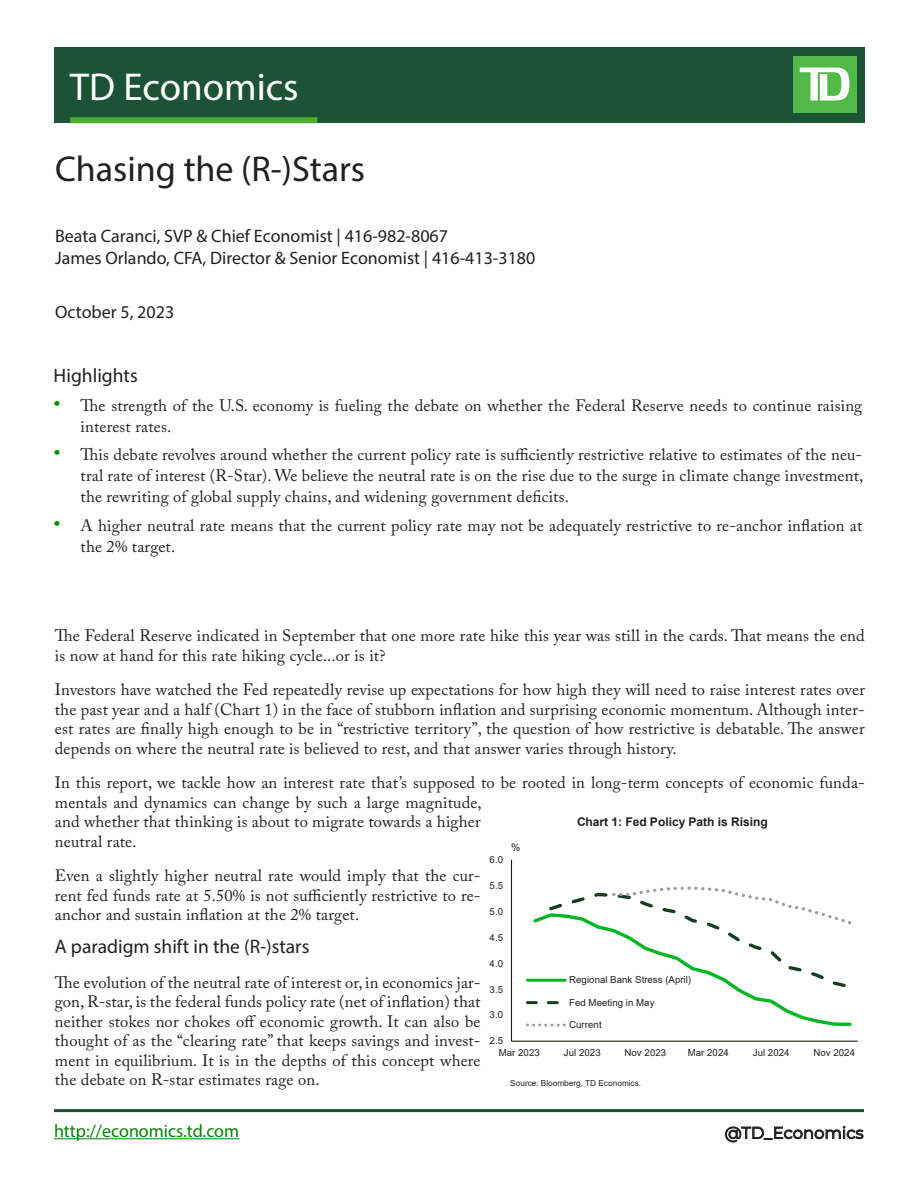
<style>
.page{position:relative;width:918px;height:1188px;background:#fff}
.page>*{position:absolute;margin:0;border:0;box-sizing:border-box;transform-origin:0 0}
.t1{font:39px "Myriad Pro";color:#fff}
.t2{font:36px "Myriad Pro";color:#231f20}
.Subtitle{font:19.5px "Myriad Pro";color:#231f20}
.Economist_Name{font:18px "Myriad Pro";color:#231f20}
.t3{font:18px "Myriad Pro";color:#038203}
.Date{font:18px "Myriad Pro";color:#231f20}
.Paragraph{font:16.5px/19.5px "Adobe Caslon Pro";letter-spacing:.01em;color:#231f20}
.t4{font:16.5px "Montserrat";color:#231f20}
.t5{font:700 12px "Arial";color:#231f20}
.t6{font:10.35px "Arial";color:#231f20}
.t7{font:9.6px "Arial";color:#231f20}
.t8{font:8.25px "Arial";letter-spacing:.005em;color:#231f20}
.s1{font-size:21px;color:#008a00}
</style>
<div class="page">
<div style="left:54px;top:47px;width:810px;height:76px;background:#1c5336"></div>
<div style="left:793px;top:56px;width:63px;height:57px;background:#51b948"></div>
<svg style="left:800px;top:68px;width:49px;height:33px"></svg>
<div style="left:70px;top:117px;width:248px;height:6px;background:#4fad2f"></div>
<svg style="left:725px;top:1126px;width:139px;height:16px"></svg>
<hr style="left:54px;top:1138px;width:185px;height:1px;background:#038203">
<hr style="left:54px;top:1109px;width:810px;height:3px;background:#1c5336">
<hr style="left:511px;top:860px;width:1px;height:181px;background:#1a230b">
<hr style="left:511px;top:1041px;width:347px;height:1px;background:#1a230b">
<svg style="left:527px;top:886px;width:325px;height:141px"></svg>
<h1 class="t1" style="left:70px;top:63px;width:230px">TD Economics</h1>
<p class="t2" style="left:55px;top:147px;width:311px">Chasing the (R-)Stars</p>
<p class="Economist_Name" style="left:55px;top:225px;width:395px">Beata Caranci, SVP &amp; Chief Economist | 416-982-8067</p>
<p class="Economist_Name" style="left:55px;top:247px;width:482px">James Orlando, CFA, Director &amp; Senior Economist | 416-413-3180</p>
<p class="Date" style="left:55px;top:301px;width:121px">October 5, 2023</p>
<p class="Subtitle" style="left:54px;top:364px;width:86px">Highlights</p>
<p class="Paragraph" style="left:81px;top:395px;width:783px;line-height:21px;text-indent:-27px"><span class="s1">•</span> The strength of the U.S. economy is fueling the debate on whether the Federal Reserve needs to continue raising interest rates.</p>
<p class="Paragraph" style="left:81px;top:444px;width:784px;line-height:21px;text-align:justify;text-indent:-27px"><span class="s1">•</span> This debate revolves around whether the current policy rate is sufficiently restrictive relative to estimates of the neu&shy;tral rate of interest (R-Star). We believe the neutral rate is on the rise due to the surge in climate change investment, the rewriting of global supply chains, and widening government deficits.</p>
<p class="Paragraph" style="left:81px;top:515px;width:783px;line-height:21px;text-indent:-27px"><span class="s1">•</span> A higher neutral rate means that the current policy rate may not be adequately restrictive to re-anchor inflation at the 2% target.</p>
<p class="Paragraph" style="left:55px;top:626px;width:811px">The Federal Reserve indicated in September that one more rate hike this year was still in the cards. That means the end is now at hand for this rate hiking cycle...or is it?</p>
<p class="Paragraph" style="left:55px;top:680px;width:812px;text-align:justify">Investors have watched the Fed repeatedly revise up expectations for how high they will need to raise interest rates over the past year and a half (Chart 1) in the face of stubborn inflation and surprising economic momentum. Although inter&shy;est rates are finally high enough to be in “restrictive territory”, the question of how restrictive is debatable. The answer depends on where the neutral rate is believed to rest, and that answer varies through history.</p>
<p class="Paragraph" style="left:55px;top:773px;width:812px">In this report, we tackle how an interest rate that’s supposed to be rooted in long-term concepts of economic funda&shy;mentals and dynamics can change by such a large magnitude,<br>and whether that thinking is about to migrate towards a higher<br>neutral rate.</p>
<p class="Paragraph" style="left:55px;top:866px;width:427px;text-align:justify">Even a slightly higher neutral rate would imply that the cur&shy;rent fed funds rate at 5.50% is not sufficiently restrictive to re&shy;anchor and sustain inflation at the 2% target.</p>
<p class="Subtitle" style="left:55px;top:934px;width:256px">A paradigm shift in the (R-)stars</p>
<p class="Paragraph" style="left:55px;top:972px;width:427px;text-align:justify">The evolution of the neutral rate of interest or, in economics jar&shy;gon, R-star, is the federal funds policy rate (net of inflation) that neither stokes nor chokes off economic growth. It can also be thought of as the “clearing rate” that keeps savings and invest&shy;ment in equilibrium. It is in the depths of this concept where the debate on R-star estimates rage on.</p>
<p class="t5" style="left:577px;top:814px;width:192px">Chart 1: Fed Policy Path is Rising</p>
<p class="t6" style="left:511px;top:840px;width:11px">%</p>
<p class="t7" style="left:490px;top:853px;width:15px">6.0</p>
<p class="t7" style="left:490px;top:879px;width:15px">5.5</p>
<p class="t7" style="left:490px;top:905px;width:15px">5.0</p>
<p class="t7" style="left:490px;top:931px;width:15px">4.5</p>
<p class="t7" style="left:490px;top:957px;width:15px">4.0</p>
<p class="t7" style="left:569px;top:973px;width:123px">Regional Bank Stress (April)</p>
<p class="t7" style="left:569px;top:996px;width:87px">Fed Meeting in May</p>
<p class="t7" style="left:569px;top:1018px;width:34px">Current</p>
<p class="t7" style="left:490px;top:983px;width:15px">3.5</p>
<p class="t7" style="left:490px;top:1008px;width:15px">3.0</p>
<p class="t7" style="left:490px;top:1034px;width:15px">2.5</p>
<p class="t7" style="left:499px;top:1046px;width:43px">Mar 2023</p>
<p class="t7" style="left:564px;top:1046px;width:38px">Jul 2023</p>
<p class="t7" style="left:625px;top:1046px;width:43px">Nov 2023</p>
<p class="t7" style="left:688px;top:1046px;width:43px">Mar 2024</p>
<p class="t7" style="left:753px;top:1046px;width:38px">Jul 2024</p>
<p class="t7" style="left:813px;top:1046px;width:43px">Nov 2024</p>
<p class="t8" style="left:510px;top:1077px;width:133px">Source: Bloomberg, TD Economics.</p>
<p class="t3" style="left:54px;top:1120px;width:187px">http://economics.td.com</p>
<p class="t4" style="left:725px;top:1121px;width:140px">@TD_Economics</p>
</div>
